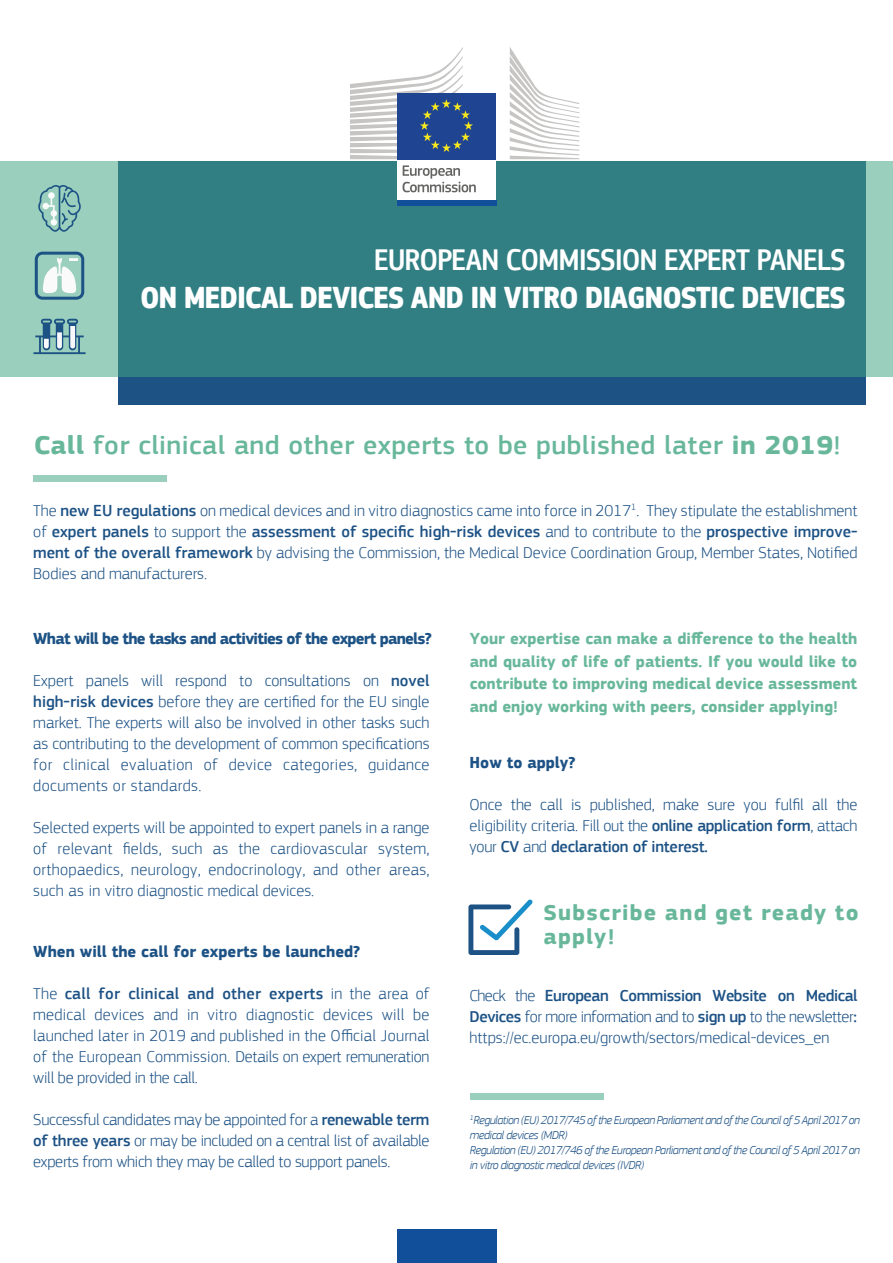
<style>
.page{position:relative;width:893px;height:1263px;background:#fff}
.page>*{position:absolute;margin:0;border:0;box-sizing:border-box;transform-origin:0 0}
.t1{font:700 31.5px "EC Square Sans Cond Pro";letter-spacing:-.015em;color:#fff}
.t2{font:500 31.5px "EC Square Sans Cond Pro";letter-spacing:-.015em;color:#fff}
.t3{font:500 27px "EC Square Sans Pro";letter-spacing:.015em;color:#43a683;scale:1.04 1}
.t4{font:700 22.5px/24px "EC Square Sans Pro";letter-spacing:.05em;color:rgb(67 166 131/.8);scale:1.04 1}
.t5{font:300 16.5px/21px "EC Square Sans Pro";color:#1d5285;text-align:justify}
.t6{font:700 16.5px/22.5px "EC Square Sans Pro";color:#43a683;text-align:justify}
.t7{font:700 16.5px "EC Square Sans Pro";letter-spacing:-.045em;color:#1d5285}
.t8{font:700 16.5px "EC Square Sans Pro";color:#1d5285}
.t9{font:italic 300 12px/15px "EC Square Sans Pro";letter-spacing:-.04em;color:#1d5285}
.s1{font-weight:700}
.s2{font-weight:500}
</style>
<div class="page">
<div style="left:118px;top:105px;width:748px;height:299px;background:#1d5285"></div>
<svg style="left:0;top:160px;width:893px;height:216px;background:#408a8b"></svg>
<div style="left:0;top:0;width:893px;height:160px;background:#fff"></div>
<div style="left:397px;top:157px;width:99px;height:43px;background:#fff"></div>
<div style="left:397px;top:93px;width:99px;height:66px;background:#1f4491"></div>
<svg style="left:350px;top:47px;width:123px;height:112px"></svg>
<svg style="left:510px;top:47px;width:69px;height:112px"></svg>
<svg style="left:402px;top:165px;width:74px;height:27px"></svg>
<div style="left:397px;top:200px;width:99px;height:6px;background:#114f9b"></div>
<svg style="left:43px;top:258px;width:35px;height:36px"></svg>
<div style="left:35px;top:252px;width:49px;height:48px;border:3px solid #1d5285;border-radius:6px"></div>
<div style="left:33px;top:475px;width:134px;height:7px;background:#99cfbc"></div>
<div style="left:470px;top:1093px;width:134px;height:7px;background:#99cfbc"></div>
<svg style="left:37px;top:185px;width:44px;height:47px;background:#88bab6"></svg>
<svg style="left:33px;top:319px;width:53px;height:35px;background:#78a7af"></svg>
<svg style="left:468px;top:899px;width:65px;height:56px"></svg>
<div style="left:397px;top:1230px;width:99px;height:33px;background:#114f9b"></div>
<h1 class="t2" style="left:374px;top:241px;width:473px">EUROPEAN COMMISSION EXPERT PANELS</h1>
<h1 class="t1" style="left:140px;top:278px;width:707px">ON MEDICAL DEVICES AND IN VITRO DIAGNOSTIC DEVICES</h1>
<h2 class="t3" style="left:33px;top:429px;width:778px"><span class="s1">Call</span> for clinical and other experts to be published later <span class="s1">in 2019</span>!</h2>
<p class="t5" style="left:33px;top:500px;width:826px">The <span class="s2">new EU regulations</span> on medical devices and in vitro diagnostics came into force in 2017<sup>1</sup>. They stipulate the establishment of <span class="s2">expert panels</span> to support the <span class="s2">assessment of specific high-risk devices</span> and to contribute to the <span class="s2">prospective improve&shy;ment of the overall framework</span> by advising the Commission, the Medical Device Coordination Group, Member States, Notified Bodies and manufacturers.</p>
<p class="t7" style="left:33px;top:629px;width:400px">What will be the tasks and activities of the expert panels?</p>
<p class="t5" style="left:33px;top:670px;width:398px">Expert panels will respond to consultations on <span class="s2">novel high-risk devices</span> before they are certified for the EU single market. The experts will also be involved in other tasks such as contributing to the development of common specifications for clinical evaluation of device categories, guidance documents or standards.</p>
<p class="t5" style="left:33px;top:817px;width:398px">Selected experts will be appointed to expert panels in a range of relevant fields, such as the cardiovascular system, orthopaedics, neurology, endocrinology, and other areas, such as in vitro diagnostic medical devices.</p>
<p class="t8" style="left:33px;top:941px;width:329px">When will the call for experts be launched?</p>
<p class="t5" style="left:33px;top:983px;width:398px">The <span class="s2">call for clinical and other experts</span> in the area of medical devices and in vitro diagnostic devices will be launched later in 2019 and published in the Official Journal of the European Commission. Details on expert remuneration will be provided in the call.</p>
<p class="t5" style="left:33px;top:1109px;width:398px">Successful candidates may be appointed for a <span class="s2">renewable term of three years</span> or may be included on a central list of available experts from which they may be called to support panels.</p>
<p class="t6" style="left:470px;top:628px;width:389px">Your expertise can make a difference to the health and quality of life of patients. If you would like to contribute to improving medical device assessment and enjoy working with peers, consider applying!</p>
<p class="t8" style="left:470px;top:753px;width:108px">How to apply?</p>
<p class="t5" style="left:470px;top:794px;width:389px">Once the call is published, make sure you fulfil all the eligibility criteria. Fill out the <span class="s2">online application form</span>, attach your <span class="s2">CV</span> and <span class="s2">declaration of interest.</span></p>
<h3 class="t4" style="left:543px;top:901px;width:304px">Subscribe and get ready to apply!</h3>
<p class="t5" style="left:469px;top:985px;width:390px">Check the <span class="s2">European Commission Website on Medical Devices</span> for more information and to <span class="s2">sign up</span> to the newsletter<span class="s2">: </span>https://ec.europa.eu/growth/sectors/medical-devices_en</p>
<p class="t9" style="left:470px;top:1112px;width:392px"><sup>1</sup>Regulation (EU) 2017/745 of the European Parliament and of the Council of 5 April 2017 on medical devices (MDR)<br>Regulation (EU) 2017/746 of the European Parliament and of the Council of 5 April 2017 on in vitro diagnostic medical devices (IVDR)</p>
</div>
